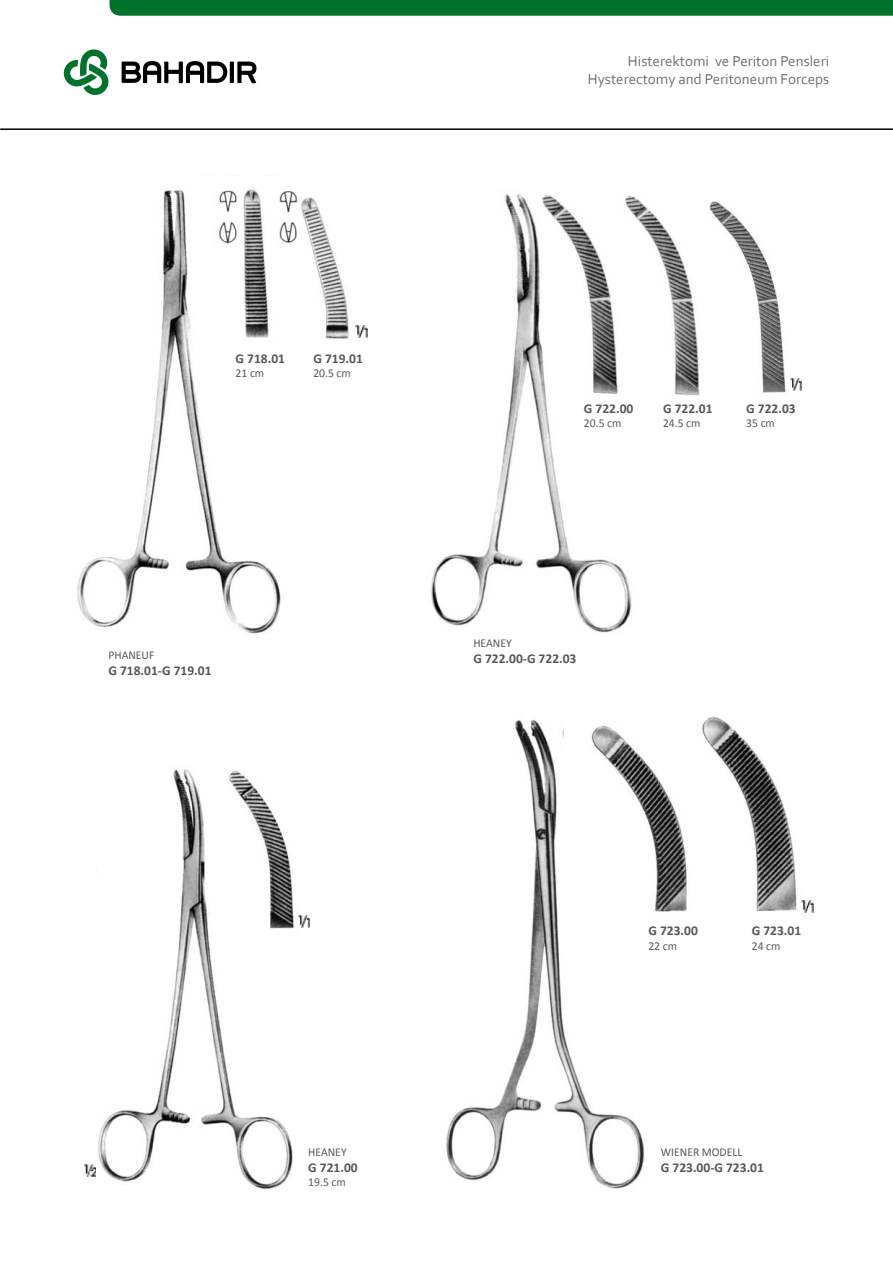
<style>
.page{position:relative;width:893px;height:1263px;background:#fff}
.page>*{position:absolute;margin:0;border:0;box-sizing:border-box;transform-origin:0 0}
.t1{font:15px/18px "Corbel";color:#707172;text-align:right}
.t2{font:700 13.5px "Calibri";color:#58585a}
.t3{font:12px "Calibri";color:#58585a}
</style>
<div class="page">
<div style="left:109px;top:0;width:784px;height:16px;background:#00722c"></div>
<svg style="left:64px;top:49px;width:44px;height:46px"></svg>
<svg style="left:122px;top:61px;width:134px;height:22px"></svg>
<hr style="left:0;top:128px;width:893px;height:2px;background:#000">
<img style="left:446px;top:720px;width:199px;height:469px">
<svg style="left:84px;top:1165px;width:12px;height:11px"></svg>
<img style="left:709px;top:201px;width:83px;height:192px">
<img style="left:77px;top:189px;width:204px;height:445px">
<svg style="left:356px;top:325px;width:11px;height:12px"></svg>
<svg style="left:790px;top:379px;width:12px;height:12px"></svg>
<div style="left:196px;top:176px;width:147px;height:159px;background:#fff"></div>
<img style="left:211px;top:187px;width:138px;height:159px">
<img style="left:430px;top:193px;width:270px;height:440px">
<div style="left:563px;top:716px;width:218px;height:200px;background:#fff"></div>
<img style="left:590px;top:716px;width:213px;height:201px">
<div style="left:677px;top:704px;width:18px;height:23px;background:#fff"></div>
<img style="left:98px;top:765px;width:203px;height:424px">
<svg style="left:298px;top:916px;width:12px;height:12px"></svg>
<svg style="left:802px;top:901px;width:11px;height:11px"></svg>
<p class="t2" style="left:236px;top:350px;width:51px">G 718.01</p>
<p class="t3" style="left:236px;top:365px;width:30px">21 cm</p>
<p class="t2" style="left:313px;top:350px;width:51px">G 719.01</p>
<p class="t3" style="left:313px;top:365px;width:39px">20.5 cm</p>
<p class="t3" style="left:108px;top:647px;width:48px">PHANEUF</p>
<p class="t2" style="left:108px;top:662px;width:105px">G 718.01-G 719.01</p>
<p class="t3" style="left:308px;top:1144px;width:40px">HEANEY</p>
<p class="t2" style="left:308px;top:1159px;width:51px">G 721.00</p>
<p class="t3" style="left:308px;top:1175px;width:39px">19.5 cm</p>
<p class="t1" style="left:588px;top:52px;width:243px">Histerektomi ve Periton Pensleri<br>Hysterectomy and Peritoneum Forceps</p>
<p class="t2" style="left:584px;top:400px;width:51px">G 722.00</p>
<p class="t3" style="left:584px;top:416px;width:39px">20.5 cm</p>
<p class="t2" style="left:663px;top:400px;width:51px">G 722.01</p>
<p class="t3" style="left:663px;top:416px;width:39px">24.5 cm</p>
<p class="t2" style="left:746px;top:400px;width:51px">G 722.03</p>
<p class="t3" style="left:746px;top:416px;width:30px">35 cm</p>
<p class="t3" style="left:473px;top:635px;width:40px">HEANEY</p>
<p class="t2" style="left:473px;top:650px;width:105px">G 722.00-G 722.03</p>
<p class="t2" style="left:648px;top:922px;width:51px">G 723.00</p>
<p class="t3" style="left:648px;top:938px;width:30px">22 cm</p>
<p class="t2" style="left:752px;top:922px;width:51px">G 723.01</p>
<p class="t3" style="left:752px;top:938px;width:30px">24 cm</p>
<p class="t3" style="left:661px;top:1144px;width:83px">WIENER MODELL</p>
<p class="t2" style="left:661px;top:1159px;width:105px">G 723.00-G 723.01</p>
</div>
